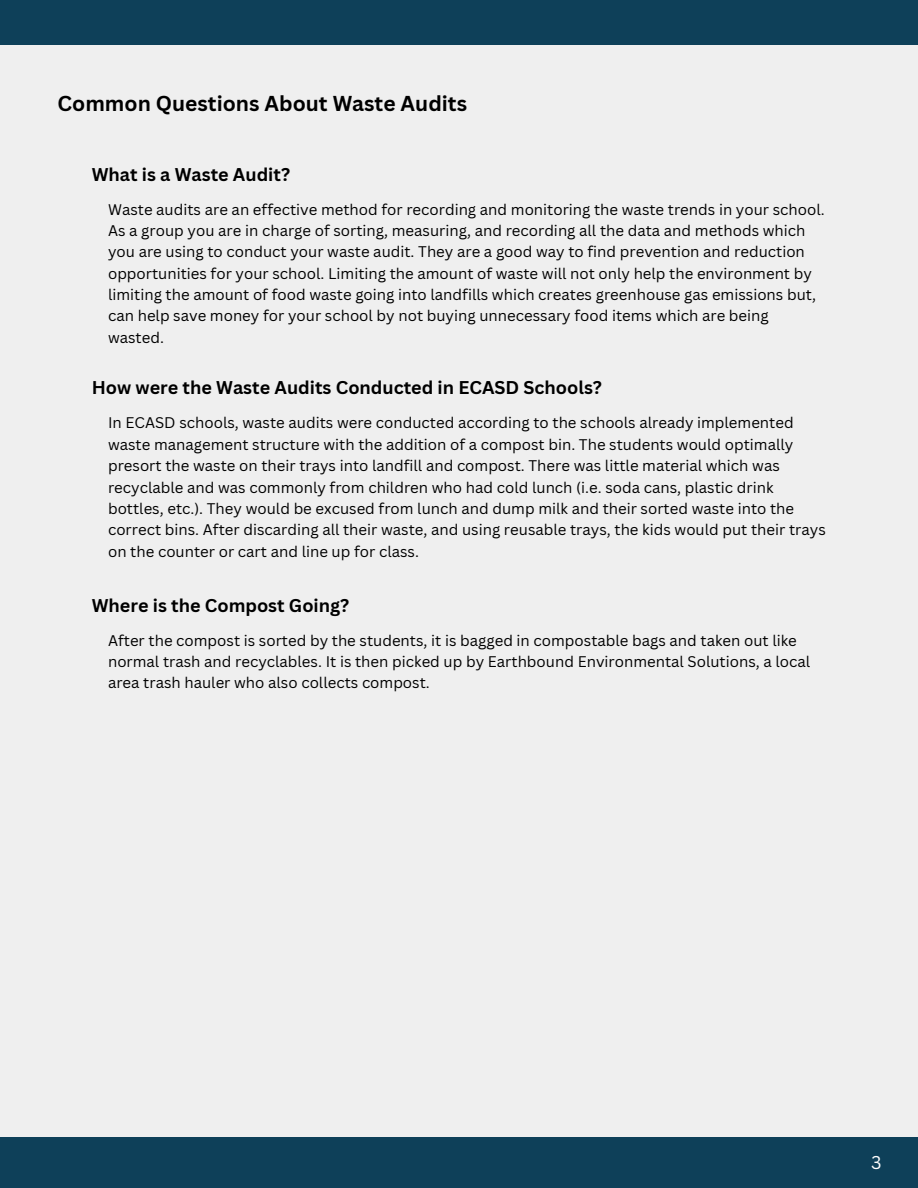
<style>
.page{position:relative;width:918px;height:1188px;background:#efefef}
.page>*{position:absolute;margin:0;border:0;box-sizing:border-box;transform-origin:0 0}
.t1{font:700 21px "Canva Sans";color:#000}
.t2{font:700 18px "Canva Sans";color:#000}
.t3{font:18px "Canva Sans";color:#fff}
.t4{font:15px/21.3px "Canva Sans";color:#000}
</style>
<div class="page">
<div style="left:0;top:0;width:918px;height:45px;background:#0e4059"></div>
<div style="left:0;top:1138px;width:918px;height:50px;background:#0e4059"></div>
<h2 class="t1" style="left:58px;top:89px;width:411px">Common Questions About Waste Audits</h2>
<h2 class="t2" style="left:92px;top:161px;width:200px">What is a Waste Audit?</h2>
<p class="t4" style="left:108px;top:198px;width:718px">Waste audits are an effective method for recording and monitoring the waste trends in your school.<br>As a group you are in charge of sorting, measuring, and recording all the data and methods which you are using to conduct your waste audit. They are a good way to find prevention and reduction opportunities for your school. Limiting the amount of waste will not only help the environment by limiting the amount of food waste going into landfills which creates greenhouse gas emissions but, can help save money for your school by not buying unnecessary food items which are being wasted.</p>
<h2 class="t2" style="left:92px;top:375px;width:512px">How were the Waste Audits Conducted in ECASD Schools?</h2>
<p class="t4" style="left:108px;top:412px;width:719px">In ECASD schools, waste audits were conducted according to the schools already implemented waste management structure with the addition of a compost bin. The students would optimally presort the waste on their trays into landfill and compost. There was little material which was recyclable and was commonly from children who had cold lunch (i.e. soda cans, plastic drink bottles, etc.). They would be excused from lunch and dump milk and their sorted waste into the correct bins. After discarding all their waste, and using reusable trays, the kids would put their trays on the counter or cart and line up for class.</p>
<p class="t2" style="left:92px;top:592px;width:259px">Where is the Compost Going?</p>
<p class="t4" style="left:108px;top:629px;width:704px">After the compost is sorted by the students, it is bagged in compostable bags and taken out like normal trash and recyclables. It is then picked up by Earthbound Environmental Solutions, a local area trash hauler who also collects compost.</p>
<h1 class="t3" style="left:871px;top:1150px;width:12px">3</h1>
</div>
